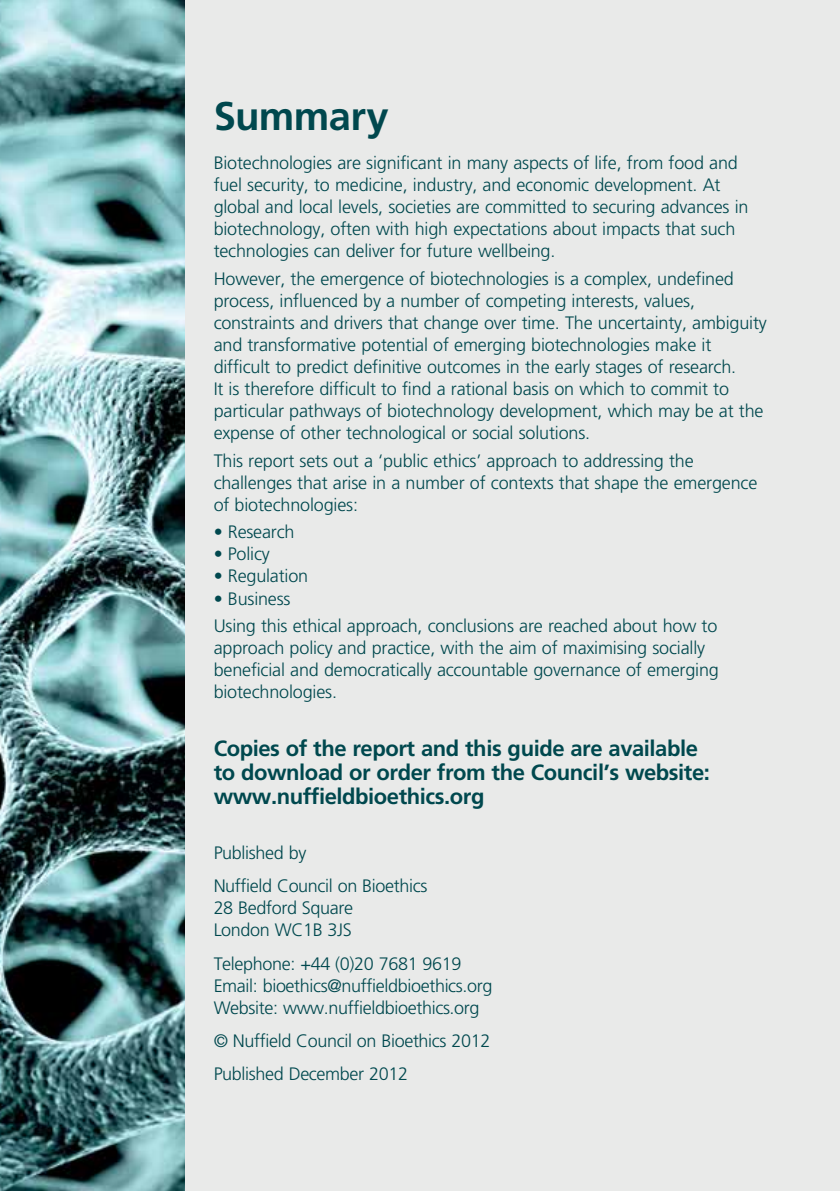
<style>
.page{position:relative;width:840px;height:1191px;background:#fff}
.page>*{position:absolute;margin:0;border:0;box-sizing:border-box;transform-origin:0 0}
.t1{font:700 40px "Frutiger";letter-spacing:-.015em;color:#00484e}
.t2{font:700 22px/24px "Frutiger";letter-spacing:-.02em;color:#00484e}
.t3{font:300 18px/22px "Frutiger";letter-spacing:-.01em;color:#00484e}
</style>
<div class="page">
<div style="left:0;top:0;width:839px;height:1191px;background:#e9eae9"></div>
<img style="left:0;top:0;width:184px;height:1191px">
<h1 class="t1" style="left:213px;top:93px;width:176px">Summary</h1>
<p class="t3" style="left:213px;top:152px;width:536px">Biotechnologies are significant in many aspects of life, from food and fuel security, to medicine, industry, and economic development. At global and local levels, societies are committed to securing advances in biotechnology, often with high expectations about impacts that such technologies can deliver for future wellbeing.</p>
<p class="t3" style="left:213px;top:268px;width:554px">However, the emergence of biotechnologies is a complex, undefined process, influenced by a number of competing interests, values, constraints and drivers that change over time. The uncertainty, ambiguity and transformative potential of emerging biotechnologies make it difficult to predict definitive outcomes in the early stages of research.<br>It is therefore difficult to find a rational basis on which to commit to particular pathways of biotechnology development, which may be at the expense of other technological or social solutions.</p>
<p class="t3" style="left:213px;top:449px;width:545px">This report sets out a ‘public ethics’ approach to addressing the challenges that arise in a number of contexts that shape the emergence of biotechnologies:</p>
<p class="t3" style="left:213px;top:521px;width:82px">• Research</p>
<p class="t3" style="left:213px;top:543px;width:58px">• Policy</p>
<p class="t3" style="left:213px;top:565px;width:96px">• Regulation</p>
<p class="t3" style="left:213px;top:584px;width:505px;line-height:27.6px">• Business<br>Using this ethical approach, conclusions are reached about how to</p>
<p class="t3" style="left:213px;top:637px;width:506px">approach policy and practice, with the aim of maximising socially beneficial and democratically accountable governance of emerging biotechnologies.</p>
<p class="t2" style="left:213px;top:736px;width:497px">Copies of the report and this guide are available to download or order from the Council’s website: www.nuffieldbioethics.org</p>
<p class="t3" style="left:213px;top:836px;width:215px;line-height:33.4px">Published by<br>Nuffield Council on Bioethics</p>
<p class="t3" style="left:213px;top:897px;width:141px">28 Bedford Square<br>London WC1B 3JS</p>
<p class="t3" style="left:213px;top:952px;width:280px">Telephone: +44 (0)20 7681 9619<br>Email: bioethics@nuffieldbioethics.org<br>Website: www.nuffieldbioethics.org</p>
<p class="t3" style="left:213px;top:1024px;width:278px;line-height:33.4px">© Nuffield Council on Bioethics 2012<br>Published December 2012</p>
</div>
